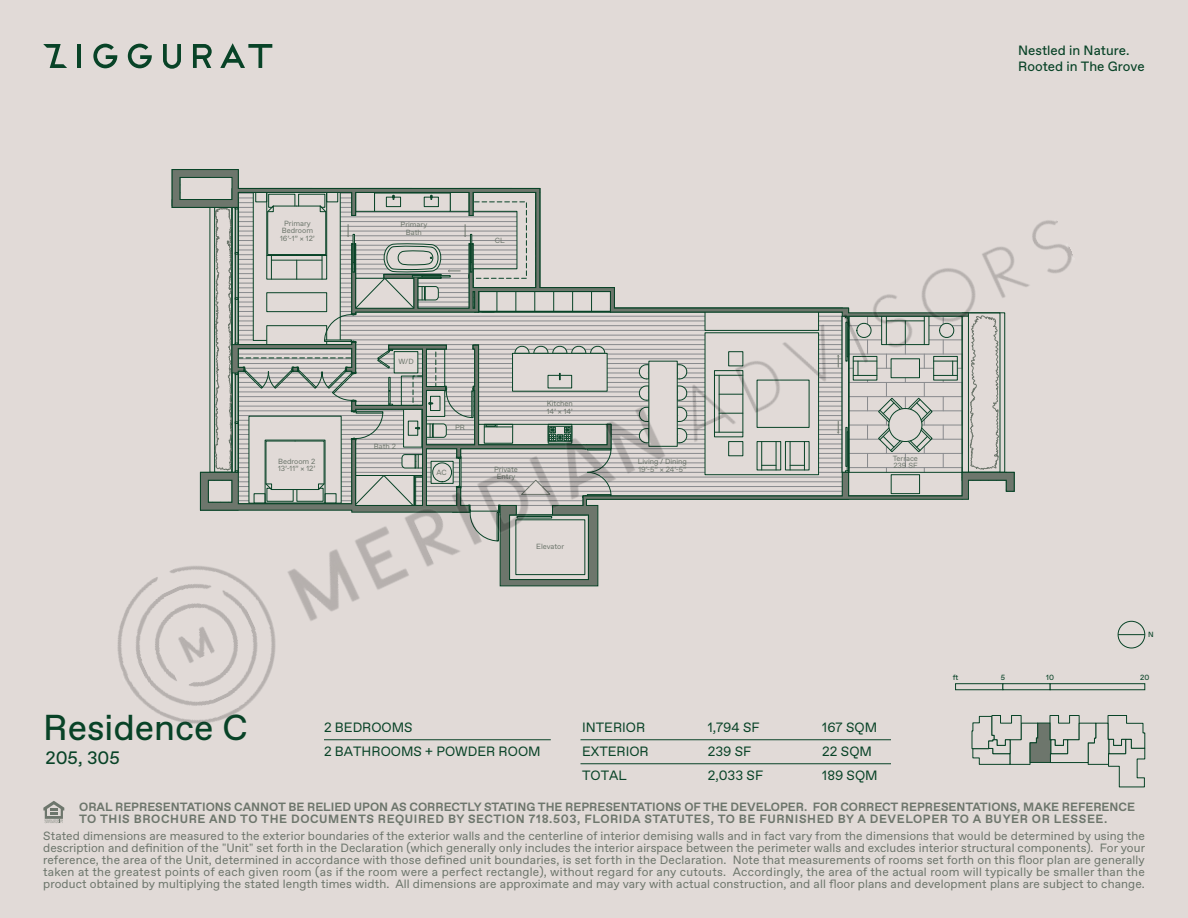
<style>
.page{position:relative;width:1188px;height:918px;background:#e1dad7}
.page>*{position:absolute;margin:0;border:0;box-sizing:border-box;transform-origin:0 0}
.t1{font:36px "ABC Favorit";color:#084327}
.t2{font:18px "ABC Favorit";color:#084327}
.t3{font:13.5px/24px "ABC Favorit";color:#084327}
.t4{font:13.5px/16.2px "ABC Favorit";color:#084327}
.t5{font:12px/12px "ABC Favorit";letter-spacing:.01em;color:#6d766c;text-align:justify}
.t6{font:700 12px/12px "ABC Favorit";color:#6d766c}
.t7{font:7.5px/7.5px "ABC Favorit";color:#6d766c}
.t8{font:7.5px "ABC Favorit";color:#084327}
</style>
<div class="page">
<hr style="left:77px;top:44px;width:4px;height:24px;background:#084327">
<svg style="left:163px;top:44px;width:18px;height:25px"></svg>
<svg style="left:128px;top:44px;width:24px;height:24px"></svg>
<svg style="left:93px;top:44px;width:24px;height:24px"></svg>
<svg style="left:193px;top:44px;width:19px;height:24px"></svg>
<svg style="left:220px;top:43px;width:52px;height:25px"></svg>
<svg style="left:43px;top:44px;width:24px;height:24px"></svg>
<svg style="left:43px;top:801px;width:21px;height:22px"></svg>
<svg style="left:972px;top:715px;width:173px;height:73px"></svg>
<div style="left:1118px;top:621px;width:27px;height:27px;border:1px solid #084327;border-radius:50%"></div>
<svg style="left:1118px;top:634px;width:27px;height:1px"></svg>
<div style="left:1050px;top:683px;width:95px;height:7px;background:#e1dad7;border:1px solid #084327"></div>
<hr style="left:580px;top:763px;width:311px;height:1px;background:#084327">
<img style="left:117px;top:169px;width:982px;height:583px">
<p class="t4" style="left:1018px;top:42px;width:128px">Nestled in Nature.<br>Rooted in The Grove</p>
<p class="t7" style="left:280px;top:220px;width:36px;text-align:center">Primary<br>Bedroom<br>16’-1” × 12’</p>
<p class="t7" style="left:401px;top:221px;width:28px;text-align:center">Primary<br>Bath</p>
<p class="t7" style="left:495px;top:237px;width:11px">CL</p>
<p class="t7" style="left:278px;top:458px;width:39px">Bedroom 2<br>13’-11” × 12’</p>
<p class="t7" style="left:398px;top:358px;width:17px">W/D</p>
<p class="t7" style="left:374px;top:443px;width:24px">Bath 2</p>
<p class="t7" style="left:455px;top:423px;width:11px">PR</p>
<p class="t7" style="left:436px;top:468px;width:12px">AC</p>
<p class="t7" style="left:494px;top:465px;width:25px;text-align:center">Private<br>Entry</p>
<p class="t7" style="left:547px;top:400px;width:28px">Kitchen<br>14’ × 14’</p>
<p class="t7" style="left:536px;top:543px;width:30px">Elevator</p>
<p class="t7" style="left:638px;top:458px;width:51px">Living / Dining<br>19’-5” × 24’-5”</p>
<p class="t7" style="left:893px;top:454px;width:27px">Terrace<br>239 SF</p>
<h1 class="t1" style="left:43px;top:706px;width:206px">Residence C</h1>
<h2 class="t2" style="left:45px;top:747px;width:76px">205, 305</h2>
<p class="t3" style="left:324px;top:715px;width:218px">2 BEDROOMS<br>2 BATHROOMS + POWDER ROOM</p>
<p class="t3" style="left:582px;top:715px;width:68px">INTERIOR<br>EXTERIOR<br>TOTAL</p>
<p class="t3" style="left:708px;top:715px;width:57px">1,794 SF<br>239 SF<br>2,033 SF</p>
<p class="t3" style="left:822px;top:715px;width:57px">167 SQM<br>22 SQM<br>189 SQM</p>
<p class="t8" style="left:1148px;top:630px;width:7px">N</p>
<p class="t8" style="left:953px;top:673px;width:7px">ft</p>
<p class="t8" style="left:1001px;top:673px;width:6px">5</p>
<p class="t8" style="left:1046px;top:673px;width:9px">10</p>
<p class="t8" style="left:1140px;top:673px;width:11px">20</p>
<p class="t6" style="left:79px;top:801px;width:1057px">ORAL REPRESENTATIONS CANNOT BE RELIED UPON AS CORRECTLY STATING THE REPRESENTATIONS OF THE DEVELOPER. FOR CORRECT REPRESENTATIONS, MAKE REFERENCE<br>TO THIS BROCHURE AND TO THE DOCUMENTS REQUIRED BY SECTION 718.503, FLORIDA STATUTES, TO BE FURNISHED BY A DEVELOPER TO A BUYER OR LESSEE.</p>
<p class="t5" style="left:43px;top:830px;width:1103px">Stated dimensions are measured to the exterior boundaries of the exterior walls and the centerline of interior demising walls and in fact vary from the dimensions that would be determined by using the description and definition of the "Unit" set forth in the Declaration (which generally only includes the interior airspace between the perimeter walls and excludes interior structural components). For your reference, the area of the Unit, determined in accordance with those defined unit boundaries, is set forth in the Declaration. Note that measurements of rooms set forth on this floor plan are generally taken at the greatest points of each given room (as if the room were a perfect rectangle), without regard for any cutouts. Accordingly, the area of the actual room will typically be smaller than the product obtained by multiplying the stated length times width. All dimensions are approximate and may vary with actual construction, and all floor plans and development plans are subject to change.</p>
</div>
